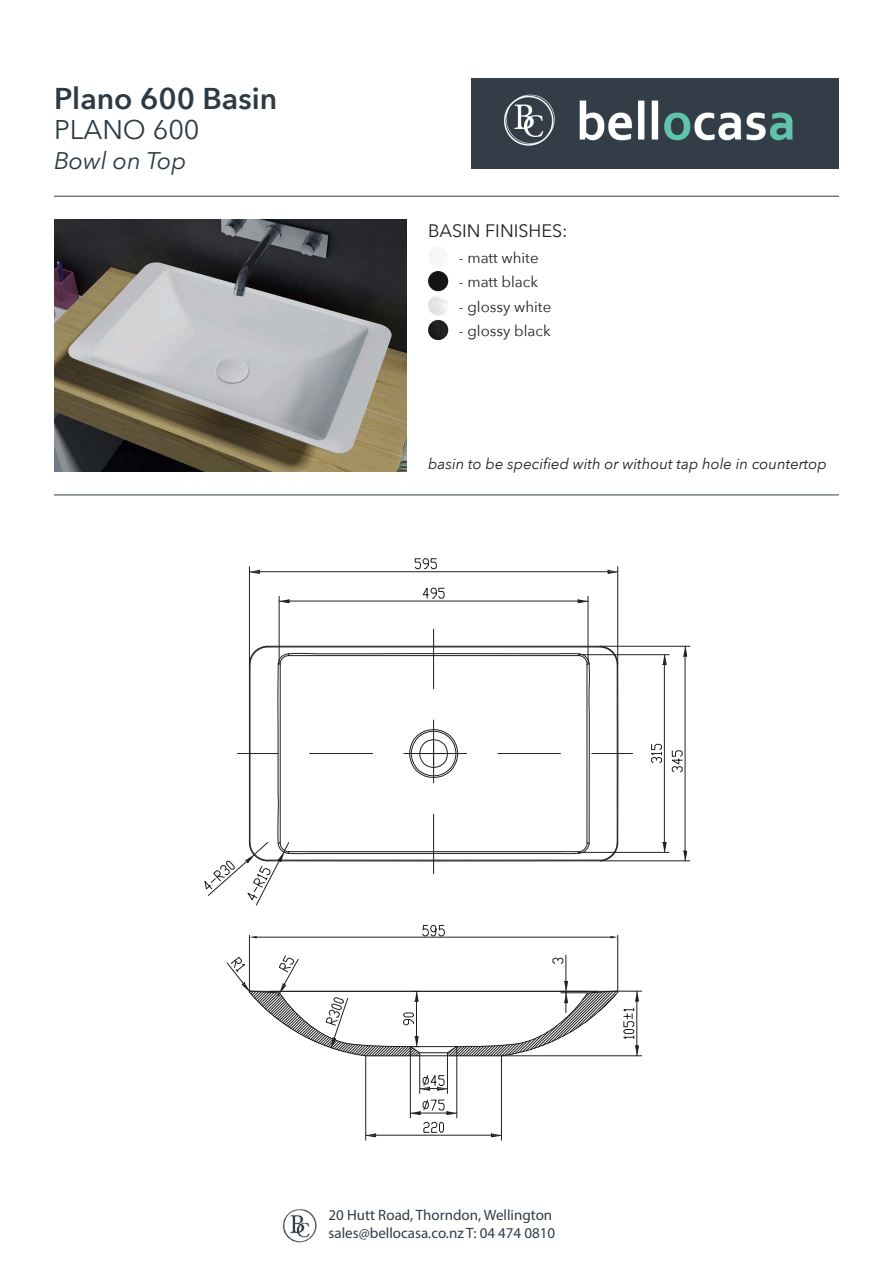
<style>
.page{position:relative;width:893px;height:1263px;background:#fff}
.page>*{position:absolute;margin:0;border:0;box-sizing:border-box;transform-origin:0 0}
.t1{font:600 30px "Avenir Next";color:#2d3a44}
.t2{font:27px "Avenir Next";color:#2d3a44}
.t3{font:italic 24px "Avenir Next";color:#2d3a44}
.t4{font:18px "Avenir Next";color:#231f20}
.t5{font:15px/18px "Myriad Pro";color:#303d47}
.t6{font:italic 15px "Avenir Next";color:#231f20}
.t7{font:15px "Avenir Next";color:#231f20}
</style>
<div class="page">
<img style="left:54px;top:219px;width:353px;height:252px">
<img style="left:471px;top:79px;width:368px;height:90px">
<img style="left:282px;top:1209px;width:35px;height:34px">
<hr style="left:54px;top:196px;width:785px;height:1px;background:#2d3a44">
<hr style="left:54px;top:494px;width:785px;height:1px;background:#2d3a44">
<img style="left:428px;top:271px;width:20px;height:20px;border-radius:10px">
<img style="left:428px;top:295px;width:20px;height:21px;border-radius:10px">
<img style="left:428px;top:320px;width:20px;height:20px;border-radius:10px">
<hr style="left:433px;top:629px;width:1px;height:60px;background:#231f20">
<hr style="left:685px;top:656px;width:1px;height:195px;background:#231f20">
<hr style="left:601px;top:860px;width:89px;height:1px;background:#231f20">
<hr style="left:601px;top:646px;width:89px;height:1px;background:#231f20">
<svg style="left:683px;top:646px;width:4px;height:11px"></svg>
<svg style="left:683px;top:850px;width:4px;height:11px"></svg>
<svg style="left:671px;top:750px;width:12px;height:23px"></svg>
<hr style="left:664px;top:665px;width:1px;height:177px;background:#231f20">
<hr style="left:579px;top:852px;width:90px;height:1px;background:#231f20">
<hr style="left:579px;top:654px;width:90px;height:1px;background:#231f20">
<svg style="left:662px;top:654px;width:5px;height:11px"></svg>
<svg style="left:662px;top:842px;width:5px;height:11px"></svg>
<svg style="left:651px;top:744px;width:11px;height:19px"></svg>
<svg style="left:208px;top:862px;width:240px;height:93px"></svg>
<svg style="left:204px;top:861px;width:31px;height:29px"></svg>
<svg style="left:226px;top:955px;width:416px;height:186px"></svg>
<hr style="left:592px;top:753px;width:41px;height:1px;background:#231f20">
<hr style="left:238px;top:753px;width:40px;height:1px;background:#231f20">
<hr style="left:259px;top:571px;width:349px;height:1px;background:#231f20">
<hr style="left:617px;top:567px;width:1px;height:97px;background:#231f20">
<hr style="left:249px;top:567px;width:1px;height:96px;background:#231f20">
<svg style="left:249px;top:569px;width:11px;height:5px"></svg>
<svg style="left:607px;top:569px;width:11px;height:5px"></svg>
<svg style="left:414px;top:558px;width:23px;height:11px"></svg>
<hr style="left:289px;top:601px;width:289px;height:1px;background:#231f20">
<hr style="left:588px;top:596px;width:1px;height:67px;background:#231f20">
<hr style="left:279px;top:596px;width:1px;height:67px;background:#231f20">
<svg style="left:278px;top:599px;width:12px;height:4px"></svg>
<svg style="left:578px;top:599px;width:11px;height:4px"></svg>
<svg style="left:422px;top:587px;width:23px;height:12px"></svg>
<svg style="left:245px;top:646px;width:373px;height:260px"></svg>
<hr style="left:249px;top:935px;width:1px;height:56px;background:#231f20">
<hr style="left:617px;top:935px;width:1px;height:56px;background:#231f20">
<hr style="left:257px;top:937px;width:353px;height:1px;background:#231f20">
<svg style="left:249px;top:936px;width:8px;height:2px"></svg>
<svg style="left:610px;top:936px;width:8px;height:2px"></svg>
<svg style="left:422px;top:925px;width:23px;height:11px"></svg>
<hr style="left:892px;top:551px;width:1px;height:601px;background:#231f20">
<hr style="left:196px;top:551px;width:1px;height:601px;background:#231f20">
<hr style="left:196px;top:1262px;width:467px;height:1px;background:#231f20">
<p class="t1" style="left:54px;top:72px;width:225px">Plano 600 Basin</p>
<p class="t2" style="left:54px;top:106px;width:147px">PLANO 600</p>
<p class="t3" style="left:54px;top:140px;width:134px">Bowl on Top</p>
<p class="t4" style="left:428px;top:216px;width:141px">BASIN FINISHES:</p>
<p class="t7" style="left:459px;top:245px;width:81px">- matt white</p>
<p class="t7" style="left:459px;top:294px;width:94px">- glossy white</p>
<p class="t7" style="left:459px;top:318px;width:93px">- glossy black</p>
<p class="t7" style="left:459px;top:269px;width:81px">- matt black</p>
<p class="t6" style="left:428px;top:451px;width:400px">basin to be specified with or without tap hole in countertop</p>
<p class="t5" style="left:329px;top:1206px;width:228px">20 Hutt Road, Thorndon, Wellington sales@bellocasa.co.nz T: 04 474 0810</p>
</div>
